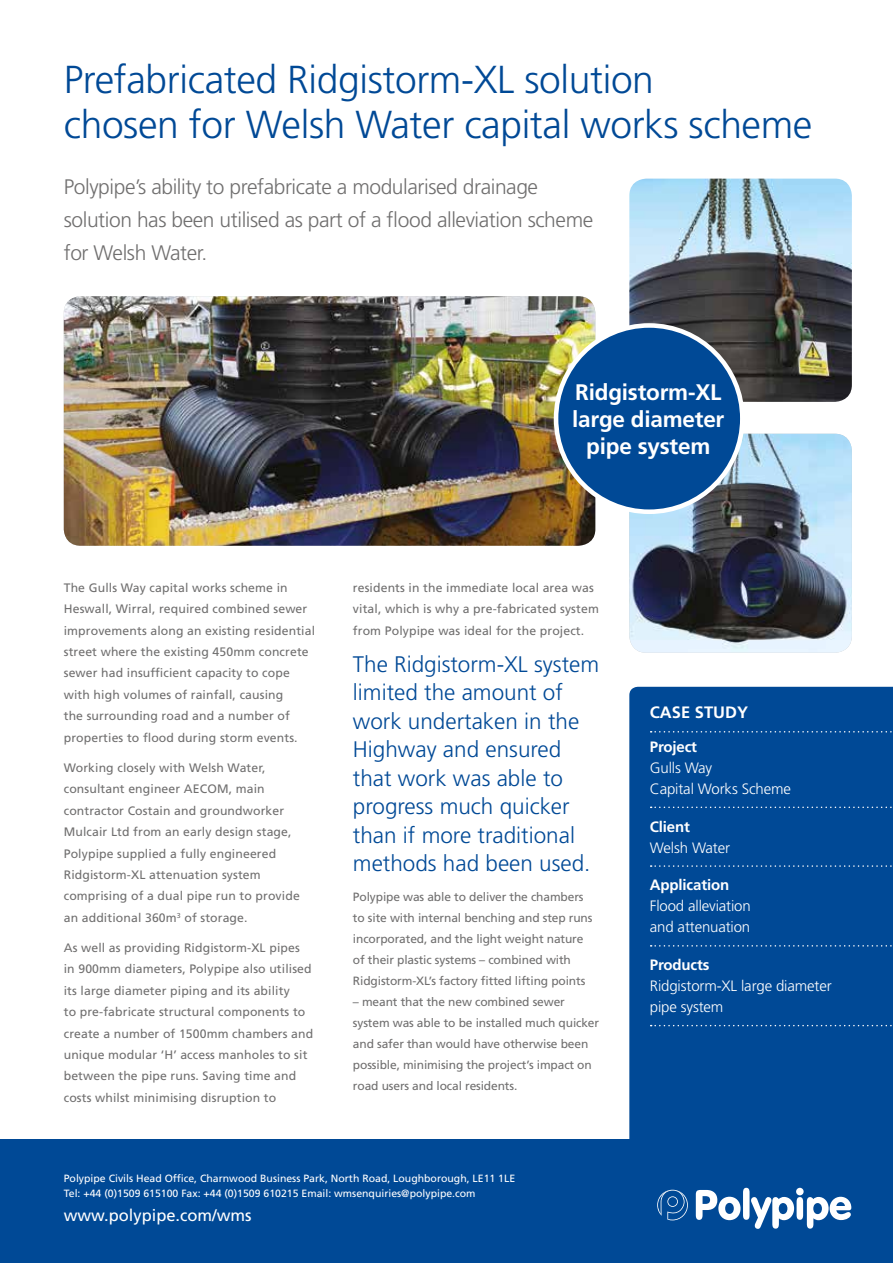
<style>
.page{position:relative;width:893px;height:1263px;background:#fff}
.page>*{position:absolute;margin:0;border:0;box-sizing:border-box;transform-origin:0 0}
.t1{font:300 39px/45px "Frutiger LT Std";letter-spacing:-.01em;color:#004996}
.t2{font:300 22.5px/28.5px "Frutiger LT Std";color:#004996}
.t3{font:700 22.5px/27px "Frutiger LT Std";letter-spacing:-.01em;color:#fff;text-align:center}
.t4{font:300 21px/33px "Frutiger LT Std";letter-spacing:-.02em;color:#706f6f}
.t5{font:16.5px "Frutiger LT Std";color:#fff}
.t6{font:700 16.5px "Frutiger LT Std";color:#fff}
.t7{font:300 15px/21px "Frutiger LT Std";letter-spacing:-.01em;color:#fff}
.t8{font:700 15px "Frutiger LT Std";letter-spacing:-.01em;color:#fff}
.t9{font:12.3px/21.5px "Frutiger LT Std";letter-spacing:.01em;color:#706f6f}
.t10{font:12px/21px "Frutiger LT Std";letter-spacing:-.01em;color:#706f6f}
.t11{font:10.5px/15px "Frutiger LT Std";color:#fff}
</style>
<div class="page">
<div style="left:629px;top:687px;width:264px;height:453px;background:#004996"></div>
<div style="left:0;top:1140px;width:893px;height:123px;background:#004996"></div>
<svg style="left:657px;top:1190px;width:31px;height:30px"></svg>
<svg style="left:696px;top:1188px;width:155px;height:41px"></svg>
<img style="left:629px;top:179px;width:223px;height:223px">
<img style="left:629px;top:434px;width:223px;height:219px">
<img style="left:64px;top:296px;width:531px;height:250px">
<div style="left:556px;top:325px;width:186px;height:187px;background:#004996;border-radius:50%"></div>
<div style="left:554px;top:323px;width:191px;height:191px;border:5px solid #fff;border-radius:50%"></div>
<svg style="left:651px;top:731px;width:242px;height:1px"></svg>
<svg style="left:651px;top:806px;width:242px;height:2px"></svg>
<svg style="left:651px;top:865px;width:242px;height:2px"></svg>
<svg style="left:651px;top:945px;width:242px;height:1px"></svg>
<svg style="left:651px;top:1025px;width:242px;height:1px"></svg>
<h1 class="t1" style="left:64px;top:58px;width:750px">Prefabricated Ridgistorm-XL solution<br>chosen for Welsh Water capital works scheme</h1>
<h3 class="t4" style="left:64px;top:171px;width:531px">Polypipe’s ability to prefabricate a modularised drainage solution has been utilised as part of a flood alleviation scheme for Welsh Water.</h3>
<h2 class="t3" style="left:572px;top:379px;width:154px">Ridgistorm-XL large diameter pipe system</h2>
<p class="t9" style="left:64px;top:577px;width:253px">The Gulls Way capital works scheme in Heswall, Wirral, required combined sewer improvements along an existing residential street where the existing 450mm concrete sewer had insufficient capacity to cope with high volumes of rainfall, causing<br>the surrounding road and a number of properties to flood during storm events.</p>
<p class="t9" style="left:64px;top:757px;width:238px">Working closely with Welsh Water, consultant engineer AECOM, main contractor Costain and groundworker Mulcair Ltd from an early design stage, Polypipe supplied a fully engineered Ridgistorm-XL attenuation system comprising of a dual pipe run to provide an additional 360m<sup>3</sup> of storage.</p>
<p class="t9" style="left:64px;top:937px;width:251px">As well as providing Ridgistorm-XL pipes in 900mm diameters, Polypipe also utilised its large diameter piping and its ability<br>to pre-fabricate structural components to create a number of 1500mm chambers and unique modular ‘H’ access manholes to sit between the pipe runs. Saving time and costs whilst minimising disruption to</p>
<p class="t9" style="left:353px;top:577px;width:247px">residents in the immediate local area was vital, which is why a pre-fabricated system from Polypipe was ideal for the project.</p>
<h2 class="t2" style="left:353px;top:650px;width:248px">The Ridgistorm-XL system limited the amount of work undertaken in the<br>Highway and ensured that work was able to progress much quicker than if more traditional methods had been used.</h2>
<p class="t10" style="left:353px;top:886px;width:241px">Polypipe was able to deliver the chambers to site with internal benching and step runs incorporated, and the light weight nature of their plastic systems – combined with Ridgistorm-XL’s factory fitted lifting points</p>
<p class="t10" style="left:353px;top:991px;width:248px">– meant that the new combined sewer system was able to be installed much quicker and safer than would have otherwise been possible, minimising the project’s impact on road users and local residents.</p>
<h3 class="t6" style="left:650px;top:703px;width:100px">CASE STUDY</h3>
<p class="t8" style="left:650px;top:738px;width:49px">Project</p>
<p class="t7" style="left:650px;top:757px;width:143px">Gulls Way<br>Capital Works Scheme</p>
<p class="t8" style="left:650px;top:817px;width:42px">Client</p>
<p class="t7" style="left:650px;top:837px;width:82px">Welsh Water</p>
<p class="t8" style="left:650px;top:876px;width:81px">Application</p>
<p class="t7" style="left:650px;top:896px;width:102px">Flood alleviation and attenuation</p>
<p class="t8" style="left:650px;top:956px;width:61px">Products</p>
<p class="t7" style="left:650px;top:976px;width:183px">Ridgistorm-XL large diameter pipe system</p>
<p class="t11" style="left:64px;top:1170px;width:453px">Polypipe Civils Head Office, Charnwood Business Park, North Road, Loughborough, LE11 1LE<br>Tel: +44 (0)1509 615100 Fax: +44 (0)1509 610215 Email: wmsenquiries@polypipe.com</p>
<h3 class="t5" style="left:64px;top:1205px;width:189px">www.polypipe.com/wms</h3>
</div>
